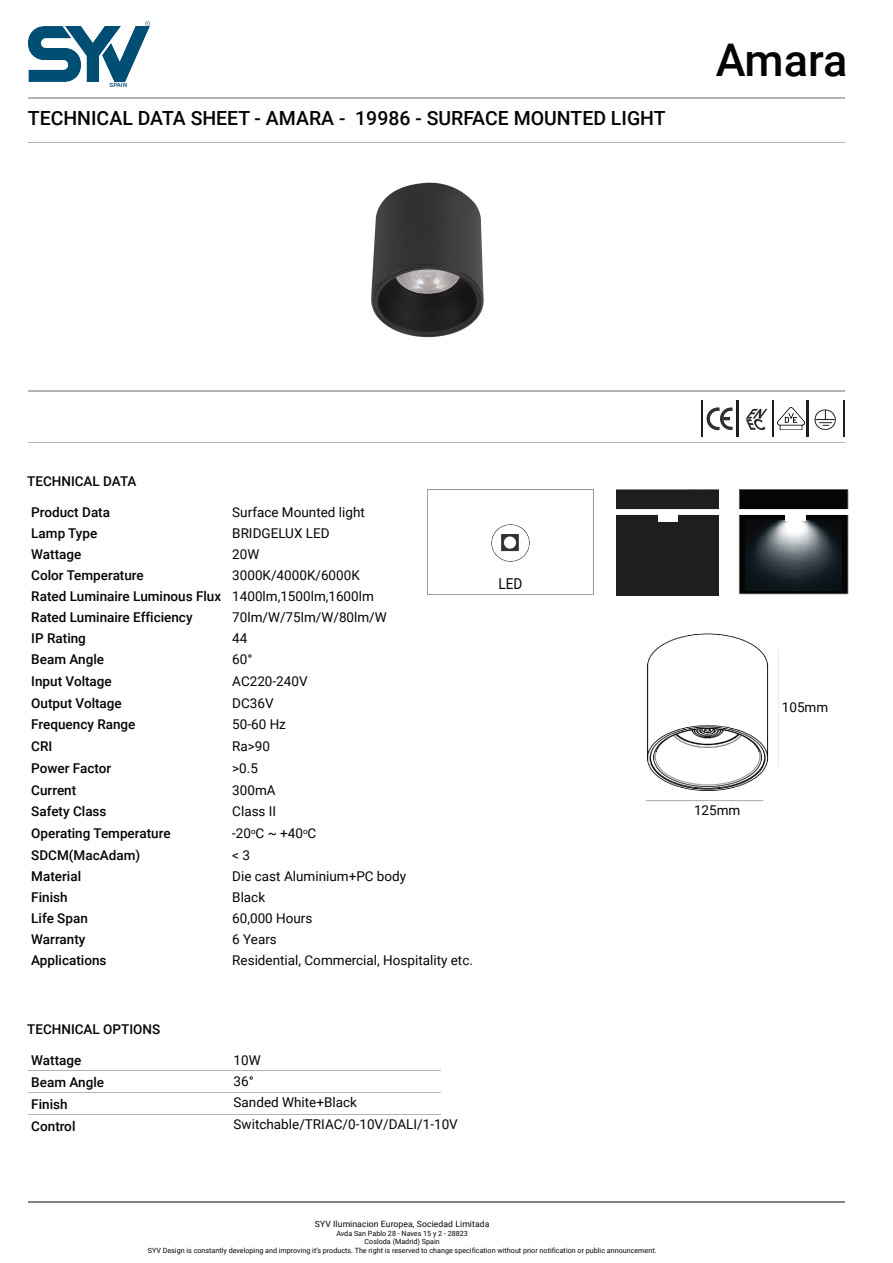
<style>
.page{position:relative;width:893px;height:1263px;background:#fff}
.page>*{position:absolute;margin:0;border:0;box-sizing:border-box;transform-origin:0 0}
.t1{font:500 45px "Roboto";letter-spacing:-.005em;color:#050504}
.t2{font:500 19.5px "Roboto";color:#050504}
.t3{font:15px "Roboto";color:#050504;scale:.91 1}
.t4{font:500 13.5px/21.3px "Roboto";color:#050504}
.t5{font:13.5px/21.3px "Roboto";color:#050504}
.t6{font:8.55px "Roboto";letter-spacing:.01em;color:#050504}
.t7{font:7.2px/8.6px "Roboto";color:#050504;text-align:center}
.t8{font:500 5.85px "Roboto";color:#004e74;scale:1.07 1}
</style>
<div class="page">
<img style="left:707px;top:407px;width:26px;height:24px">
<img style="left:777px;top:408px;width:27px;height:21px">
<img style="left:745px;top:408px;width:23px;height:23px">
<img style="left:737px;top:401px;width:1px;height:36px">
<img style="left:772px;top:401px;width:1px;height:36px">
<img style="left:807px;top:401px;width:1px;height:36px">
<img style="left:843px;top:401px;width:1px;height:36px">
<img style="left:701px;top:401px;width:1px;height:36px">
<img style="left:814px;top:409px;width:22px;height:22px">
<img style="left:120px;top:26px;width:30px;height:56px">
<img style="left:80px;top:26px;width:40px;height:56px">
<img style="left:29px;top:26px;width:51px;height:56px">
<svg style="left:146px;top:21px;width:4px;height:4px"></svg>
<div style="left:617px;top:490px;width:101px;height:105px;background:#201d1e"></div>
<img style="left:617px;top:509px;width:101px;height:5px">
<img style="left:658px;top:512px;width:20px;height:9px">
<svg style="left:739px;top:489px;width:109px;height:105px;background:#131312"></svg>
<img style="left:427px;top:489px;width:167px;height:106px">
<img style="left:740px;top:509px;width:108px;height:5px">
<img style="left:746px;top:521px;width:96px;height:70px">
<img style="left:786px;top:512px;width:19px;height:9px">
<img style="left:492px;top:525px;width:37px;height:37px">
<hr style="left:777px;top:650px;width:1px;height:117px;background:#a8aaad">
<hr style="left:646px;top:800px;width:117px;height:1px;background:#a8aaad">
<img style="left:646px;top:633px;width:123px;height:158px">
<img style="left:371px;top:182px;width:113px;height:156px">
<p class="t8" style="left:110px;top:81px;width:18px">SPAIN</p>
<h2 class="t2" style="left:28px;top:105px;width:639px">TECHNICAL DATA SHEET - AMARA - 19986 - SURFACE MOUNTED LIGHT</h2>
<h1 class="t1" style="left:716px;top:28px;width:133px">Amara</h1>
<p class="t4" style="left:27px;top:470px;width:111px">TECHNICAL DATA</p>
<p class="t4" style="left:31px;top:501px;width:191px">Product Data<br>Lamp Type<br>Wattage<br>Color Temperature<br>Rated Luminaire Luminous Flux<br>Rated Luminaire Efficiency<br>IP Rating<br>Beam Angle<br>Input Voltage<br>Output Voltage<br>Frequency Range<br>CRI<br>Power Factor<br>Current<br>Safety Class<br>Operating Temperature<br>SDCM(MacAdam)<br>Material<br>Finish<br>Life Span<br>Warranty<br>Applications</p>
<p class="t5" style="left:232px;top:501px;width:242px">Surface Mounted light<br>BRIDGELUX LED<br>20W<br>3000K/4000K/6000K<br>1400lm,1500lm,1600lm<br>70lm/W/75lm/W/80lm/W<br>44<br>60°<br>AC220-240V<br>DC36V<br>50-60 Hz<br>Ra&gt;90<br>&gt;0.5<br>300mA<br>Class II<br>-20<sup>o</sup>C ~ +40<sup>o</sup>C<br>&lt; 3<br>Die cast Aluminium+PC body<br>Black<br>60,000 Hours<br>6 Years<br>Residential, Commercial, Hospitality etc.</p>
<p class="t4" style="left:27px;top:1018px;width:135px">TECHNICAL OPTIONS</p>
<p class="t4" style="left:31px;top:1049px;width:74px;line-height:21.8px">Wattage<br>Beam Angle<br>Finish<br>Control</p>
<p class="t5" style="left:234px;top:1049px;width:226px">10W<br>36°<br>Sanded White+Black<br>Switchable/TRIAC/0-10V/DALI/1-10V</p>
<p class="t3" style="left:498px;top:573px;width:28px">LED</p>
<p class="t6" style="left:315px;top:1218px;width:176px">SYV Iluminacion Europea, Sociedad Limitada</p>
<p class="t7" style="left:148px;top:1228px;width:510px">Avda San Pablo 28 - Naves 15 y 2 - 28823<br>Cosloda (Madrid) Spain<br>SYV Design is constantly developing and improving it’s products. The right is reserved to change specification without prior notification or public announcement.</p>
<p class="t5" style="left:694px;top:799px;width:48px">125mm</p>
<p class="t5" style="left:782px;top:696px;width:48px">105mm</p>
</div>
